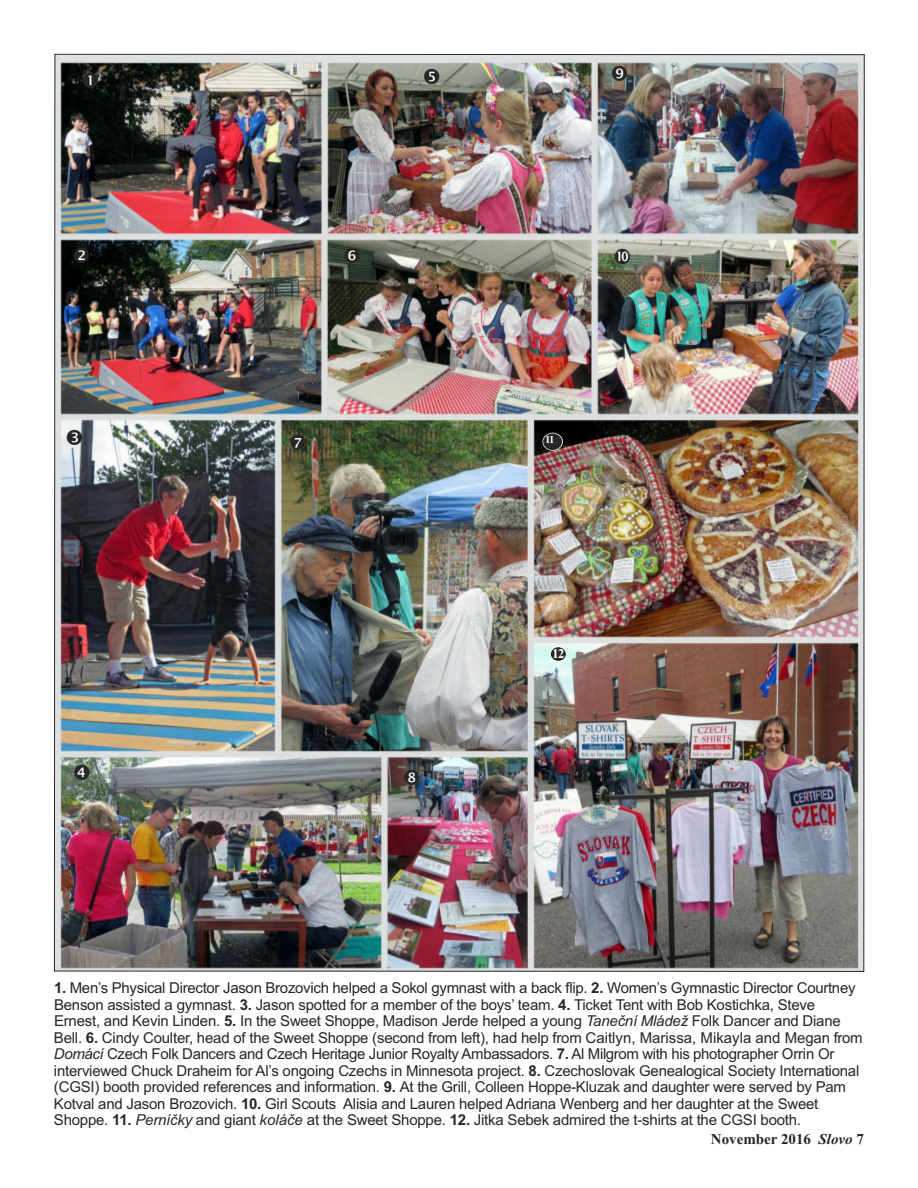
<style>
.page{position:relative;width:918px;height:1188px;background:#fff}
.page>*{position:absolute;margin:0;border:0;box-sizing:border-box;transform-origin:0 0}
.t1{font:15px/16.5px "Arial";letter-spacing:-.015em;color:#272526}
.t2{font:700 15px "Times New Roman";color:#272526}
.t3{font:700 13.5px "Times New Roman";color:#fff}
.t4{font:700 10.8px "Times New Roman";color:#fff}
.s1{font-weight:700}
.s2{font-style:italic}
</style>
<div class="page">
<img style="left:54px;top:54px;width:811px;height:918px">
<svg style="left:542px;top:433px;width:21px;height:18px"></svg>
<div style="left:543px;top:433px;width:19px;height:17px;background:#272526;border-radius:50%"></div>
<svg style="left:550px;top:647px;width:17px;height:14px"></svg>
<div style="left:551px;top:647px;width:15px;height:14px;background:#272526;border-radius:50%"></div>
<svg style="left:83px;top:72px;width:15px;height:16px"></svg>
<svg style="left:67px;top:430px;width:15px;height:15px"></svg>
<svg style="left:74px;top:764px;width:15px;height:16px"></svg>
<svg style="left:424px;top:69px;width:15px;height:15px"></svg>
<svg style="left:344px;top:248px;width:16px;height:15px"></svg>
<svg style="left:290px;top:435px;width:15px;height:15px"></svg>
<svg style="left:404px;top:770px;width:15px;height:15px"></svg>
<svg style="left:612px;top:66px;width:15px;height:15px"></svg>
<svg style="left:615px;top:248px;width:15px;height:16px"></svg>
<svg style="left:74px;top:248px;width:15px;height:15px"></svg>
<p class="t4" style="left:545px;top:433px;width:11px">11</p>
<p class="t3" style="left:552px;top:645px;width:14px">12</p>
<p class="t1" style="left:54px;top:980px;width:810px"><span class="s1">1.</span> Men’s Physical Director Jason Brozovich helped a Sokol gymnast with a back flip. <span class="s1">2.</span> Women’s Gymnastic Director Courtney Benson assisted a gymnast. <span class="s1">3.</span> Jason spotted for a member of the boys’ team. <span class="s1">4.</span> Ticket Tent with Bob Kostichka, Steve Ernest, and Kevin Linden. <span class="s1">5.</span> In the Sweet Shoppe, Madison Jerde helped a young <span class="s2">Taneční Mládež</span> Folk Dancer and Diane Bell. <span class="s1">6.</span> Cindy Coulter, head of the Sweet Shoppe (second from left), had help from Caitlyn, Marissa, Mikayla and Megan from <span class="s2">Domácí</span> Czech Folk Dancers and Czech Heritage Junior Royalty Ambassadors. <span class="s1">7.</span> Al Milgrom with his photographer Orrin Or interviewed Chuck Draheim for Al’s ongoing Czechs in Minnesota project. <span class="s1">8.</span> Czechoslovak Genealogical Society International (CGSI) booth provided references and information. <span class="s1">9.</span> At the Grill, Colleen Hoppe-Kluzak and daughter were served by Pam Kotval and Jason Brozovich. <span class="s1">10.</span> Girl Scouts Alisia and Lauren helped Adriana Wenberg and her daughter at the Sweet Shoppe. <span class="s1">11.</span> <span class="s2">Perníčky</span> and giant <span class="s2">koláče</span> at the Sweet Shoppe. <span class="s1">12.</span> Jitka Sebek admired the t-shirts at the CGSI booth.</p>
<p class="t2" style="left:711px;top:1130px;width:155px">November 2016 <span class="s2">Slovo</span> 7</p>
</div>
